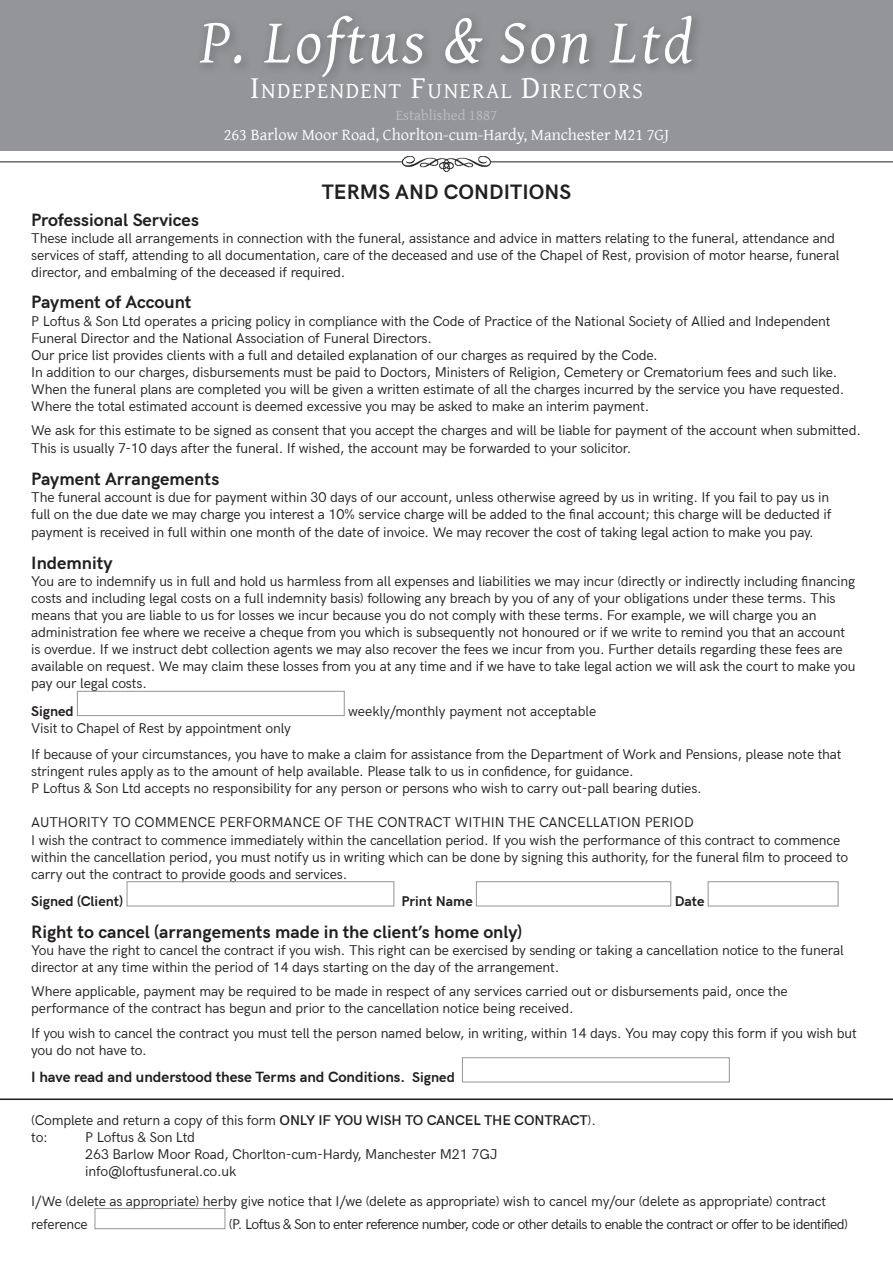
<style>
.page{position:relative;width:893px;height:1263px;background:#fff}
.page>*{position:absolute;margin:0;border:0;box-sizing:border-box;transform-origin:0 0}
.t1{font:italic 63px "Gentium Basic";letter-spacing:.05em;color:#fff}
.t2{font:22.65px "Gentium";letter-spacing:.055em;color:#fff}
.t3{font:700 21px "HK Grotesk";letter-spacing:.005em;color:#231f20}
.t4{font:700 18px "HK Grotesk";color:#231f20}
.t5{font:16.5px "Gentium";color:#fff}
.t6{font:700 15px "HK Grotesk";color:#231f20}
.t7{font:15px "Gentium";color:#bcbdc0}
.t8{font:14.25px/17.1px "HK Grotesk";letter-spacing:-.01em;color:#231f20}
.t9{font:14.25px "HK Grotesk";letter-spacing:-.04em;color:#231f20}
.t10{font:700 14.25px "HK Grotesk";color:#231f20}
.s1{font-size:32.25px}
.s2{font-size:14.25px}
.s3{font-weight:600}
</style>
<div class="page">
<div style="left:77px;top:691px;width:267px;height:25px;border:1px solid #939598"></div>
<div style="left:127px;top:881px;width:267px;height:25px;border:1px solid #939598"></div>
<div style="left:476px;top:881px;width:195px;height:25px;border:1px solid #939598"></div>
<div style="left:708px;top:881px;width:130px;height:25px;border:1px solid #939598"></div>
<div style="left:462px;top:1057px;width:267px;height:25px;border:1px solid #939598"></div>
<div style="left:95px;top:1208px;width:130px;height:21px;border:1px solid #939598"></div>
<div style="left:0;top:0;width:893px;height:150px;background:#939598"></div>
<hr style="left:0;top:161px;width:893px;height:1px;background:#231f20">
<img style="left:402px;top:156px;width:89px;height:15px">
<hr style="left:0;top:1098px;width:893px;height:2px;background:#231f20">
<h1 class="t1" style="left:200px;top:-4px;width:495px">P. Loftus &amp; Son Ltd</h1>
<h2 class="t2" style="left:250px;top:74px;width:394px"><span class="s1">I</span>NDEPENDENT <span class="s1">F</span>UNERAL <span class="s1">D</span>IRECTORS</h2>
<p class="t7" style="left:396px;top:104px;width:103px">Established 1887</p>
<p class="t5" style="left:224px;top:123px;width:447px">263 Barlow Moor Road, Chorlton-cum-Hardy, Manchester M21 7GJ</p>
<h3 class="t3" style="left:322px;top:176px;width:251px">TERMS AND CONDITIONS</h3>
<p class="t4" style="left:31px;top:206px;width:169px">Professional Services</p>
<p class="t8" style="left:31px;top:228px;width:810px">These include all arrangements in connection with the funeral, assistance and advice in matters relating to the funeral, attendance and services of staff, attending to all documentation, care of the deceased and use of the Chapel of Rest, provision of motor hearse, funeral director, and embalming of the deceased if required.</p>
<p class="t4" style="left:31px;top:289px;width:162px">Payment of Account</p>
<p class="t8" style="left:31px;top:311px;width:815px">P Loftus &amp; Son Ltd operates a pricing policy in compliance with the Code of Practice of the National Society of Allied and Independent Funeral Director and the National Association of Funeral Directors.<br>Our price list provides clients with a full and detailed explanation of our charges as required by the Code.<br>In addition to our charges, disbursements must be paid to Doctors, Ministers of Religion, Cemetery or Crematorium fees and such like.<br>When the funeral plans are completed you will be given a written estimate of all the charges incurred by the service you have requested.<br>Where the total estimated account is deemed excessive you may be asked to make an interim payment.</p>
<p class="t8" style="left:31px;top:420px;width:831px;line-height:18px">We ask for this estimate to be signed as consent that you accept the charges and will be liable for payment of the account when submitted.<br>This is usually 7-10 days after the funeral. If wished, the account may be forwarded to your solicitor.</p>
<p class="t4" style="left:31px;top:465px;width:190px">Payment Arrangements</p>
<p class="t8" style="left:31px;top:487px;width:802px;line-height:17.5px">The funeral account is due for payment within 30 days of our account, unless otherwise agreed by us in writing. If you fail to pay us in full on the due date we may charge you interest a 10% service charge will be added to the final account; this charge will be deducted if payment is received in full within one month of the date of invoice. We may recover the cost of taking legal action to make you pay.</p>
<p class="t4" style="left:31px;top:549px;width:83px">Indemnity</p>
<p class="t8" style="left:31px;top:571px;width:826px">You are to indemnify us in full and hold us harmless from all expenses and liabilities we may incur (directly or indirectly including financing costs and including legal costs on a full indemnity basis) following any breach by you of any of your obligations under these terms. This means that you are liable to us for losses we incur because you do not comply with these terms. For example, we will charge you an administration fee where we receive a cheque from you which is subsequently not honoured or if we write to remind you that an account is overdue. If we instruct debt collection agents we may also recover the fees we incur from you. Further details regarding these fees are available on request. We may claim these losses from you at any time and if we have to take legal action we will ask the court to make you pay our legal costs.</p>
<p class="t10" style="left:31px;top:700px;width:44px">Signed</p>
<p class="t8" style="left:348px;top:701px;width:250px">weekly/monthly payment not acceptable</p>
<p class="t8" style="left:31px;top:714px;width:812px;line-height:26.1px">Visit to Chapel of Rest by appointment only<br>If because of your circumstances, you have to make a claim for assistance from the Department of Work and Pensions, please note that</p>
<p class="t8" style="left:31px;top:761px;width:672px">stringent rules apply as to the amount of help available. Please talk to us in confidence, for guidance.<br>P Loftus &amp; Son Ltd accepts no responsibility for any person or persons who wish to carry out-pall bearing duties.</p>
<p class="t8" style="left:31px;top:813px;width:818px">AUTHORITY TO COMMENCE PERFORMANCE OF THE CONTRACT WITHIN THE CANCELLATION PERIOD<br>I wish the contract to commence immediately within the cancellation period. If you wish the performance of this contract to commence within the cancellation period, you must notify us in writing which can be done by signing this authority, for the funeral film to proceed to carry out the contract to provide goods and services.</p>
<p class="t10" style="left:31px;top:891px;width:93px">Signed (Client)</p>
<p class="t10" style="left:402px;top:890px;width:73px">Print Name</p>
<p class="t10" style="left:675px;top:890px;width:31px">Date</p>
<p class="t4" style="left:31px;top:918px;width:492px">Right to cancel (arrangements made in the client’s home only)</p>
<p class="t8" style="left:31px;top:940px;width:814px">You have the right to cancel the contract if you wish. This right can be exercised by sending or taking a cancellation notice to the funeral director at any time within the period of 14 days starting on the day of the arrangement.</p>
<p class="t8" style="left:31px;top:981px;width:758px">Where applicable, payment may be required to be made in respect of any services carried out or disbursements paid, once the performance of the contract has begun and prior to the cancellation notice being received.</p>
<p class="t8" style="left:31px;top:1023px;width:827px">If you wish to cancel the contract you must tell the person named below, in writing, within 14 days. You may copy this form if you wish but you do not have to.</p>
<p class="t6" style="left:31px;top:1066px;width:425px">I have read and understood these Terms and Conditions. <span class="s2">Signed</span></p>
<p class="t8" style="left:31px;top:1110px;width:566px">(Complete and return a copy of this form <span class="s3">ONLY IF YOU WISH TO CANCEL THE CONTRACT</span>). to:</p>
<p class="t8" style="left:85px;top:1127px;width:414px">P Loftus &amp; Son Ltd<br>263 Barlow Moor Road, Chorlton-cum-Hardy, Manchester M21 7GJ info@loftusfuneral.co.uk</p>
<p class="t8" style="left:31px;top:1188px;width:796px;line-height:23.4px">I/We (delete as appropriate) herby give notice that I/we (delete as appropriate) wish to cancel my/our (delete as appropriate) contract reference</p>
<p class="t9" style="left:229px;top:1213px;width:621px">(P. Loftus &amp; Son to enter reference number, code or other details to enable the contract or offer to be identified)</p>
</div>
